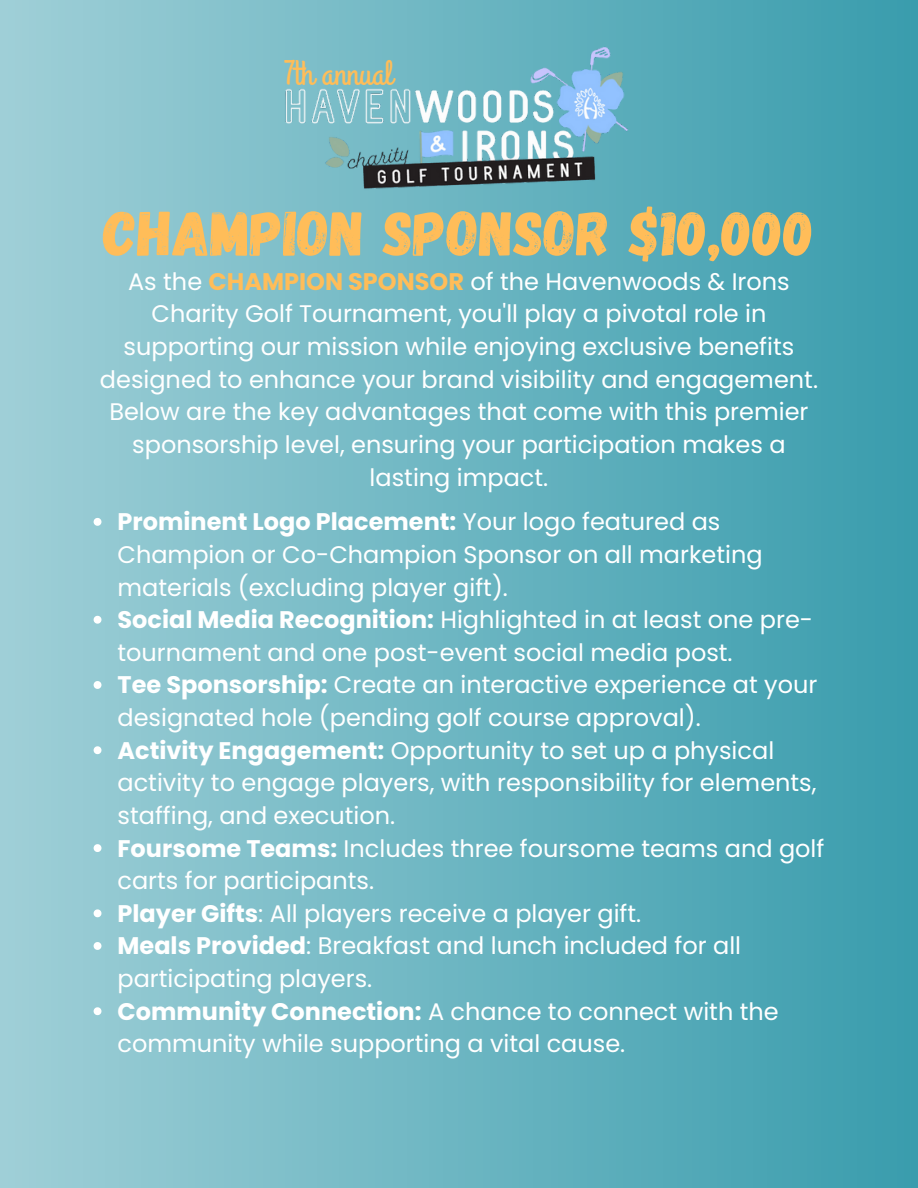
<style>
.page{position:relative;width:918px;height:1188px;background:#fff}
.page>*{position:absolute;margin:0;border:0;box-sizing:border-box;transform-origin:0 0}
.t1{font:63px "Gagalin";color:#ffbd59}
.t2{font:35.1px "Grand Hotel";color:#ffbd59}
.t3{font:24px/32.7px "Poppins";color:#fff}
.s1{font-weight:700;color:#ffbd59}
.s2{font-weight:700}
</style>
<div class="page">
<div style="left:0;top:0;width:918px;height:1188px;background:linear-gradient(to right,#9fcfd7,#399cad)"></div>
<img style="left:261px;top:42px;width:395px;height:152px">
<svg style="left:94px;top:518px;width:7px;height:8px"></svg>
<svg style="left:94px;top:616px;width:7px;height:8px"></svg>
<svg style="left:94px;top:681px;width:7px;height:8px"></svg>
<svg style="left:94px;top:746px;width:7px;height:8px"></svg>
<svg style="left:94px;top:844px;width:7px;height:8px"></svg>
<svg style="left:94px;top:909px;width:7px;height:8px"></svg>
<svg style="left:94px;top:942px;width:7px;height:8px"></svg>
<svg style="left:94px;top:1007px;width:7px;height:8px"></svg>
<h1 class="t2" style="left:284px;top:51px;width:110px">7th annual</h1>
<h1 class="t1" style="left:103px;top:192px;width:713px">CHAMPION SPONSOR $10,000</h1>
<p class="t3" style="left:100px;top:265px;width:720px;text-align:center">As the <span class="s1">CHAMPION SPONSOR</span> of the Havenwoods &amp; Irons Charity Golf Tournament, you'll play a pivotal role in supporting our mission while enjoying exclusive benefits designed to enhance your brand visibility and engagement.<br>Below are the key advantages that come with this premier sponsorship level, ensuring your participation makes a lasting impact.</p>
<p class="t3" style="left:118px;top:506px;width:647px"><span class="s2">Prominent Logo Placement:</span> Your logo featured as<br>Champion or Co-Champion Sponsor on all marketing materials (excluding player gift).</p>
<p class="t3" style="left:118px;top:603px;width:697px"><span class="s2">Social Media Recognition:</span> Highlighted in at least one pre&shy;tournament and one post-event social media post.</p>
<p class="t3" style="left:118px;top:669px;width:701px"><span class="s2">Tee Sponsorship:</span> Create an interactive experience at your designated hole (pending golf course approval).</p>
<p class="t3" style="left:118px;top:734px;width:701px"><span class="s2">Activity Engagement:</span> Opportunity to set up a physical activity to engage players, with responsibility for elements, staffing, and execution.</p>
<p class="t3" style="left:118px;top:832px;width:708px"><span class="s2">Foursome Teams:</span> Includes three foursome teams and golf carts for participants.</p>
<p class="t3" style="left:118px;top:897px;width:525px"><span class="s2">Player Gifts</span>: All players receive a player gift.</p>
<p class="t3" style="left:118px;top:930px;width:625px"><span class="s2">Meals Provided</span>: Breakfast and lunch included for all participating players.</p>
<p class="t3" style="left:118px;top:995px;width:663px"><span class="s2">Community Connection:</span> A chance to connect with the community while supporting a vital cause.</p>
</div>
